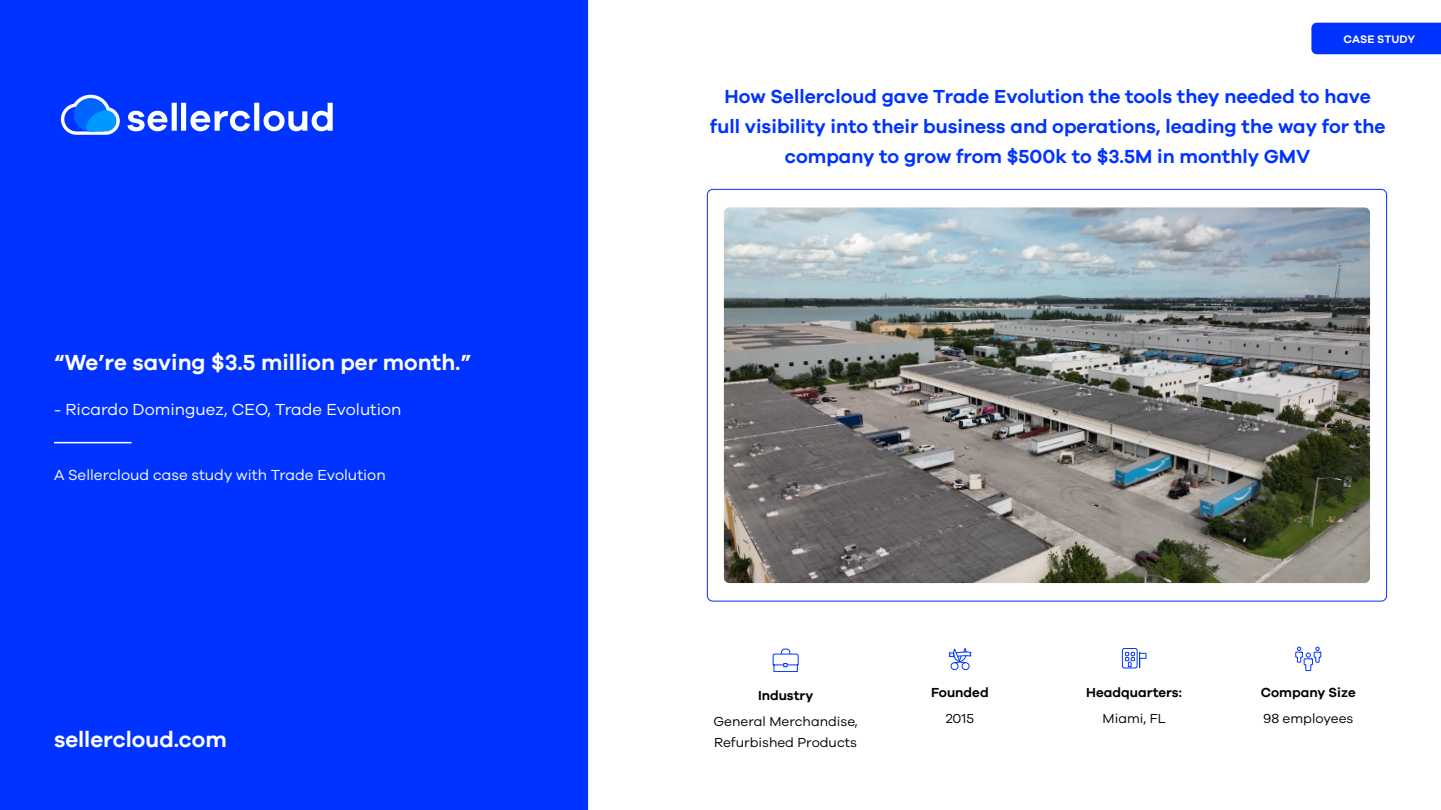
<style>
.page{position:relative;width:1441px;height:810px;background:#fff}
.page>*{position:absolute;margin:0;border:0;box-sizing:border-box;transform-origin:0 0}
.t1{font:600 22.5px "Galano Grotesque";color:#fff}
.t2{font:600 19.5px/30px "Galano Grotesque";color:#03f;text-align:center}
.t3{font:16.5px "Galano Grotesque";color:#fff}
.t4{font:15px "Galano Grotesque";color:#fff}
.t5{font:13.5px/26.2px "Galano Grotesque";color:#000;text-align:center}
.t6{font:600 13.5px "Galano Grotesque";color:#000}
.t7{font:600 11.25px "Galano Grotesque";color:#fff}
.s1{font-weight:600}
</style>
<div class="page">
<div style="left:1311px;top:23px;width:129px;height:31px;background:#03f"></div>
<div style="left:0;top:0;width:588px;height:810px;background:#03f"></div>
<svg style="left:60px;top:94px;width:60px;height:41px;background:#337cff"></svg>
<svg style="left:127px;top:103px;width:206px;height:29px"></svg>
<img style="left:723px;top:207px;width:646px;height:376px">
<hr style="left:54px;top:442px;width:77px;height:1px;background:#fff">
<svg style="left:772px;top:649px;width:26px;height:23px"></svg>
<div style="left:961px;top:662px;width:8px;height:8px;border:1px solid #03f;border-radius:50%"></div>
<div style="left:950px;top:662px;width:8px;height:8px;border:1px solid #03f;border-radius:50%"></div>
<svg style="left:948px;top:648px;width:23px;height:15px"></svg>
<div style="left:1121px;top:648px;width:16px;height:20px;border:1px solid #03f;border-radius:2px"></div>
<svg style="left:1124px;top:652px;width:22px;height:16px"></svg>
<svg style="left:1295px;top:647px;width:26px;height:24px"></svg>
<p class="t1" style="left:54px;top:349px;width:419px">“We’re saving $3.5 million per month.”</p>
<p class="t3" style="left:54px;top:399px;width:349px">- Ricardo Dominguez, CEO, Trade Evolution</p>
<p class="t4" style="left:54px;top:466px;width:333px">A Sellercloud case study with Trade Evolution</p>
<p class="t1" style="left:54px;top:726px;width:174px">sellercloud.com</p>
<p class="t7" style="left:1343px;top:32px;width:73px">CASE STUDY</p>
<p class="t2" style="left:709px;top:81px;width:677px">How Sellercloud gave Trade Evolution the tools they needed to have full visibility into their business and operations, leading the way for the company to grow from $500k to $3.5M in monthly GMV</p>
<p class="t5" style="left:713px;top:682px;width:146px"><span class="s1">Industry<br></span>General Merchandise,</p>
<p class="t5" style="left:714px;top:729px;width:144px">Refurbished Products</p>
<p class="t6" style="left:931px;top:684px;width:59px">Founded</p>
<p class="t5" style="left:945px;top:705px;width:30px">2015</p>
<p class="t6" style="left:1086px;top:684px;width:97px">Headquarters:</p>
<p class="t5" style="left:1102px;top:705px;width:64px">Miami, FL</p>
<p class="t6" style="left:1260px;top:684px;width:96px">Company Size</p>
<p class="t5" style="left:1262px;top:705px;width:92px">98 employees</p>
</div>
